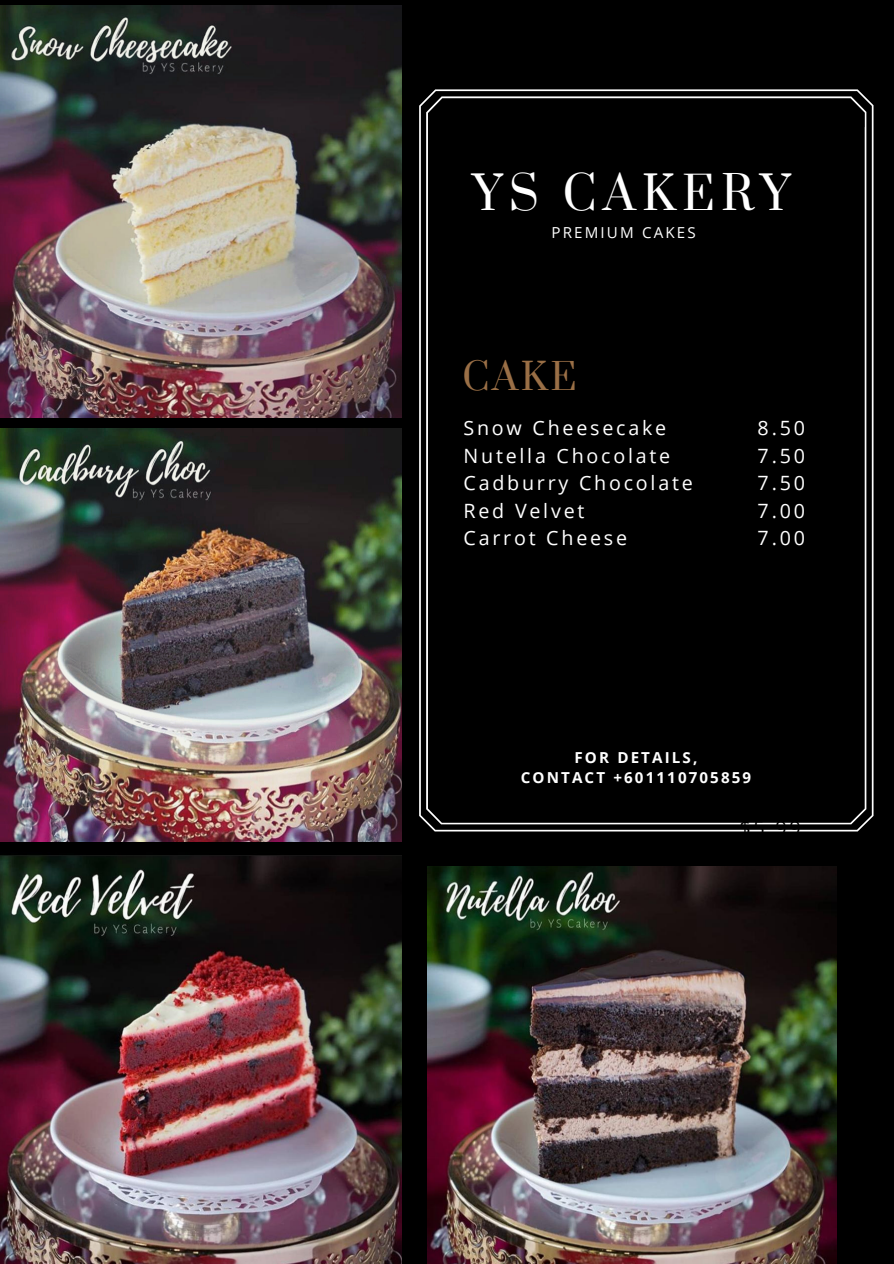
<style>
.page{position:relative;width:894px;height:1264px;background:#fff}
.page>*{position:absolute;margin:0;border:0;box-sizing:border-box;transform-origin:0 0}
.t1{font:45.45px "Prata";letter-spacing:.14em;color:#fff}
.t2{font:36.3px "Prata";color:#9a6f46}
.t3{font:19.65px/27.5px "Open Sans";letter-spacing:.14em;color:#fff}
.t4{font:19.65px "Open Sans";color:#000}
.t5{font:700 15.15px/20.9px "Open Sans";letter-spacing:.14em;color:#fff;text-align:center}
.t6{font:15.15px "Open Sans";letter-spacing:.14em;color:#fff}
</style>
<div class="page">
<div style="left:0;top:0;width:893px;height:1263px;background:#000"></div>
<img style="left:0;top:5px;width:401px;height:412px">
<img style="left:0;top:429px;width:401px;height:412px">
<img style="left:0;top:855px;width:401px;height:408px">
<svg style="left:419px;top:89px;width:454px;height:742px"></svg>
<img style="left:427px;top:866px;width:408px;height:397px">
<h1 class="t1" style="left:472px;top:155px;width:319px">YS CAKERY</h1>
<p class="t6" style="left:551px;top:222px;width:146px">PREMIUM CAKES</p>
<h2 class="t2" style="left:462px;top:346px;width:115px">CAKE</h2>
<p class="t3" style="left:463px;top:414px;width:231px">Snow Cheesecake<br>Nutella Chocolate<br>Cadburry Chocolate<br>Red Velvet<br>Carrot Cheese</p>
<p class="t3" style="left:757px;top:414px;width:49px;text-align:justify">8.50<br>7.50<br>7.50<br>7.00<br>7.00</p>
<p class="t5" style="left:520px;top:746px;width:232px">FOR DETAILS,<br>CONTACT +601110705859</p>
<p class="t4" style="left:739px;top:814px;width:63px">$5.99</p>
</div>
